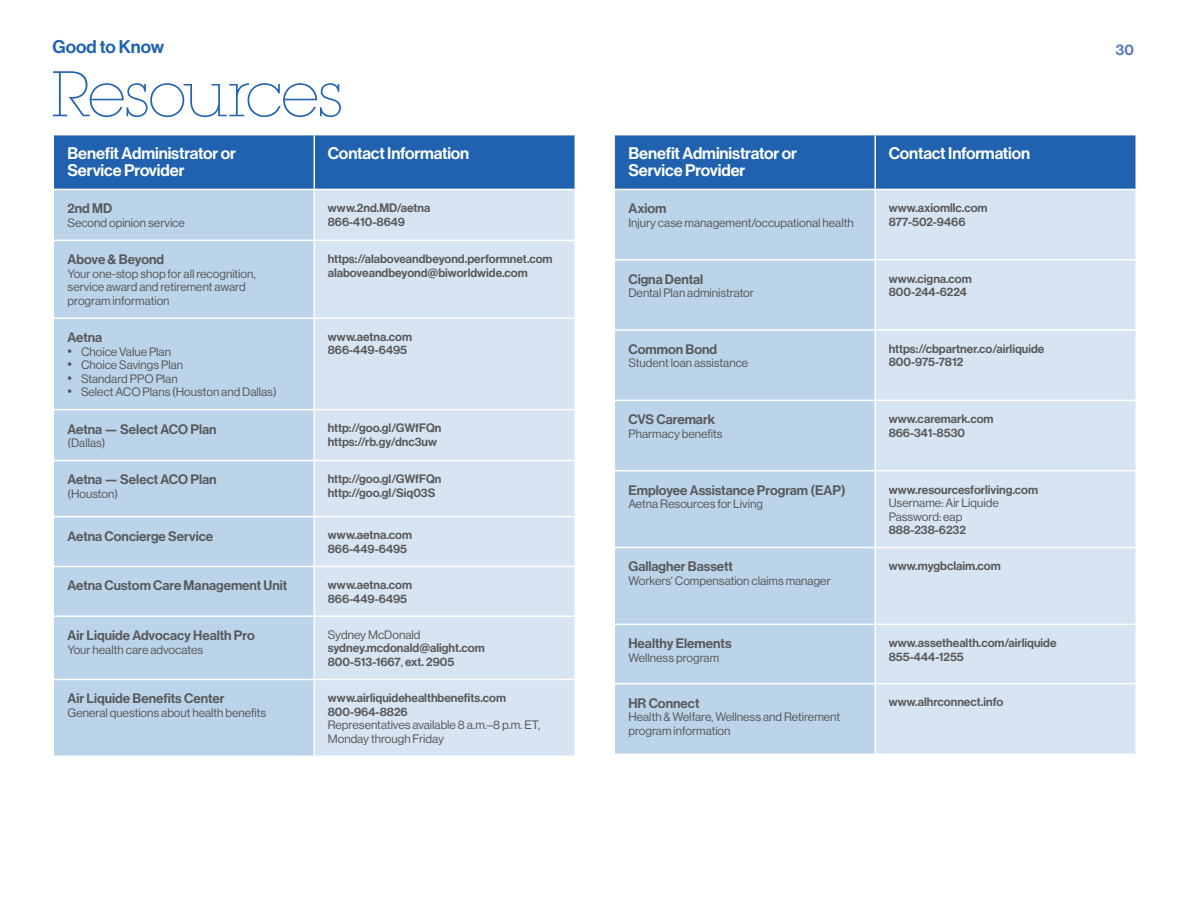
<style>
.page{position:relative;width:1188px;height:918px;background:#fff}
.page>*{position:absolute;margin:0;border:0;box-sizing:border-box;transform-origin:0 0}
.t1{font:200 63px "Lubalin Graph Std";letter-spacing:-.02em;color:#2062af}
.t2{font:18px "N Haas Grotesk DS Std 65 Md";color:#2062af}
.t3{font:16.5px/16.5px "N Haas Grotesk DS Std 65 Md";letter-spacing:-.005em;color:#fff}
.t4{font:15px "N Haas Grotesk DS Std 65 Md";color:#5477ba}
.t5{font:13.5px "N Haas Grotesk DS Std 65 Md";color:#58595b}
.t6{font:12px/13.5px "N Haas Grotesk DS Std 55 Rg";color:#58595b}
.t7{font:12px/13.5px "N Haas Grotesk DS Std 65 Md";color:#58595b}
.s1{font-size:15px}
.s2{font-family:"N Haas Grotesk DS Std 55 Rg"}
</style>
<div class="page">
<div style="left:54px;top:135px;width:521px;height:54px;background:#2062af"></div>
<div style="left:54px;top:190px;width:260px;height:565px;background:#bcd4ea"></div>
<div style="left:315px;top:190px;width:260px;height:565px;background:#d7e4f1"></div>
<hr style="left:54px;top:240px;width:260px;height:1px;background:#fff">
<hr style="left:314px;top:240px;width:261px;height:1px;background:#fff">
<hr style="left:314px;top:135px;width:1px;height:54px;background:#fff">
<hr style="left:54px;top:317px;width:260px;height:2px;background:#fff">
<hr style="left:314px;top:317px;width:261px;height:2px;background:#fff">
<hr style="left:54px;top:409px;width:260px;height:1px;background:#fff">
<hr style="left:314px;top:409px;width:261px;height:1px;background:#fff">
<hr style="left:54px;top:460px;width:260px;height:1px;background:#fff">
<hr style="left:314px;top:460px;width:261px;height:1px;background:#fff">
<hr style="left:54px;top:516px;width:260px;height:1px;background:#fff">
<hr style="left:314px;top:516px;width:261px;height:1px;background:#fff">
<hr style="left:54px;top:566px;width:260px;height:1px;background:#fff">
<hr style="left:314px;top:566px;width:261px;height:1px;background:#fff">
<hr style="left:54px;top:615px;width:260px;height:2px;background:#fff">
<hr style="left:314px;top:615px;width:261px;height:2px;background:#fff">
<hr style="left:54px;top:679px;width:260px;height:1px;background:#fff">
<hr style="left:314px;top:679px;width:261px;height:1px;background:#fff">
<div style="left:615px;top:135px;width:521px;height:54px;background:#2062af"></div>
<div style="left:615px;top:190px;width:259px;height:563px;background:#bcd4ea"></div>
<div style="left:876px;top:189px;width:260px;height:565px;background:#d7e4f1"></div>
<hr style="left:874px;top:135px;width:2px;height:54px;background:#fff">
<hr style="left:615px;top:259px;width:260px;height:1px;background:#fff">
<hr style="left:875px;top:259px;width:260px;height:1px;background:#fff">
<hr style="left:615px;top:329px;width:260px;height:2px;background:#fff">
<hr style="left:875px;top:329px;width:260px;height:2px;background:#fff">
<hr style="left:615px;top:400px;width:260px;height:1px;background:#fff">
<hr style="left:875px;top:400px;width:260px;height:1px;background:#fff">
<hr style="left:615px;top:470px;width:260px;height:1px;background:#fff">
<hr style="left:875px;top:470px;width:260px;height:1px;background:#fff">
<hr style="left:615px;top:547px;width:260px;height:1px;background:#fff">
<hr style="left:875px;top:547px;width:260px;height:1px;background:#fff">
<hr style="left:615px;top:624px;width:260px;height:1px;background:#fff">
<hr style="left:875px;top:624px;width:260px;height:1px;background:#fff">
<hr style="left:615px;top:683px;width:260px;height:1px;background:#fff">
<hr style="left:875px;top:683px;width:260px;height:1px;background:#fff">
<hr style="left:875px;top:189px;width:260px;height:1px;background:#fff">
<hr style="left:875px;top:753px;width:260px;height:2px;background:#fff">
<h2 class="t2" style="left:52px;top:36px;width:113px">Good to Know</h2>
<h1 class="t1" style="left:51px;top:58px;width:294px">Resources</h1>
<h3 class="t3" style="left:68px;top:146px;width:170px">Benefit Administrator or<br>Service Provider</h3>
<h3 class="t3" style="left:328px;top:146px;width:143px">Contact Information</h3>
<p class="t5" style="left:68px;top:201px;width:46px">2nd MD</p>
<p class="t6" style="left:68px;top:216px;width:119px">Second opinion service</p>
<p class="t7" style="left:328px;top:201px;width:104px">www.2nd.MD/aetna<br>866-410-8649</p>
<p class="t5" style="left:68px;top:252px;width:98px">Above &amp; Beyond</p>
<p class="t6" style="left:68px;top:267px;width:190px">Your one-stop shop for all recognition, service award and retirement award program information</p>
<p class="t7" style="left:328px;top:252px;width:226px">https://alaboveandbeyond.performnet.com alaboveandbeyond@biworldwide.com</p>
<p class="t5" style="left:68px;top:330px;width:36px">Aetna</p>
<p class="t6" style="left:68px;top:345px;width:105px"><span class="s1">•</span> Choice Value Plan</p>
<p class="t6" style="left:68px;top:358px;width:117px"><span class="s1">•</span> Choice Savings Plan</p>
<p class="t6" style="left:68px;top:372px;width:112px"><span class="s1">•</span> Standard PPO Plan</p>
<p class="t6" style="left:68px;top:385px;width:211px"><span class="s1">•</span> Select ACO Plans (Houston and Dallas)</p>
<p class="t7" style="left:328px;top:330px;width:86px">www.aetna.com<br>866-449-6495</p>
<p class="t5" style="left:68px;top:421px;width:151px">Aetna — Select ACO Plan</p>
<p class="t6" style="left:68px;top:436px;width:40px">(Dallas)</p>
<p class="t7" style="left:328px;top:422px;width:115px">http://goo.gl/GWfFQn https://rb.gy/dnc3uw</p>
<p class="t5" style="left:68px;top:472px;width:151px">Aetna — Select ACO Plan</p>
<p class="t6" style="left:68px;top:487px;width:52px">(Houston)</p>
<p class="t7" style="left:328px;top:473px;width:115px">http://goo.gl/GWfFQn http://goo.gl/Siq03S</p>
<p class="t5" style="left:68px;top:528px;width:147px">Aetna Concierge Service</p>
<p class="t7" style="left:328px;top:529px;width:86px">www.aetna.com<br>866-449-6495</p>
<p class="t5" style="left:68px;top:578px;width:221px">Aetna Custom Care Management Unit</p>
<p class="t7" style="left:328px;top:578px;width:86px">www.aetna.com<br>866-449-6495</p>
<p class="t5" style="left:68px;top:628px;width:189px">Air Liquide Advocacy Health Pro</p>
<p class="t6" style="left:68px;top:643px;width:137px">Your health care advocates</p>
<p class="t6" style="left:328px;top:628px;width:94px">Sydney McDonald</p>
<p class="t7" style="left:328px;top:642px;width:158px">sydney.mcdonald@alight.com<br>800-513-1667<span class="s2">,</span> ext. 2905</p>
<p class="t5" style="left:68px;top:691px;width:159px">Air Liquide Benefits Center</p>
<p class="t6" style="left:68px;top:706px;width:200px">General questions about health benefits</p>
<p class="t7" style="left:328px;top:691px;width:180px">www.airliquidehealthbenefits.com<br>800-964-8826</p>
<p class="t6" style="left:328px;top:718px;width:214px">Representatives available 8 a.m.–8 p.m. ET,<br>Monday through Friday</p>
<h3 class="t3" style="left:628px;top:146px;width:170px">Benefit Administrator or<br>Service Provider</h3>
<h3 class="t3" style="left:889px;top:146px;width:143px">Contact Information</h3>
<p class="t5" style="left:628px;top:201px;width:40px">Axiom</p>
<p class="t6" style="left:628px;top:216px;width:227px">Injury case management/occupational health</p>
<p class="t7" style="left:889px;top:201px;width:100px">www.axiomllc.com<br>877-502-9466</p>
<p class="t5" style="left:628px;top:271px;width:76px">Cigna Dental</p>
<p class="t6" style="left:628px;top:286px;width:127px">Dental Plan administrator</p>
<p class="t7" style="left:889px;top:272px;width:85px">www.cigna.com<br>800-244-6224</p>
<p class="t5" style="left:628px;top:341px;width:90px">Common Bond</p>
<p class="t6" style="left:628px;top:357px;width:121px">Student loan assistance</p>
<p class="t7" style="left:889px;top:342px;width:157px">https://cbpartner.co/airliquide<br>800-975-7812</p>
<p class="t5" style="left:628px;top:412px;width:88px">CVS Caremark</p>
<p class="t6" style="left:628px;top:427px;width:96px">Pharmacy benefits</p>
<p class="t7" style="left:889px;top:412px;width:106px">www.caremark.com<br>866-341-8530</p>
<p class="t5" style="left:628px;top:482px;width:219px">Employee Assistance Program (EAP)</p>
<p class="t6" style="left:628px;top:497px;width:136px">Aetna Resources for Living</p>
<p class="t7" style="left:889px;top:483px;width:151px">www.resourcesforliving.com</p>
<p class="t6" style="left:889px;top:496px;width:112px">Username: Air Liquide<br>Password: eap</p>
<p class="t7" style="left:889px;top:523px;width:79px">888-238-6232</p>
<p class="t5" style="left:628px;top:559px;width:106px">Gallagher Bassett</p>
<p class="t6" style="left:628px;top:574px;width:204px">Workers’ Compensation claims manager</p>
<p class="t7" style="left:889px;top:560px;width:114px">www.mygbclaim.com</p>
<p class="t5" style="left:628px;top:636px;width:105px">Healthy Elements</p>
<p class="t6" style="left:628px;top:651px;width:92px">Wellness program</p>
<p class="t7" style="left:889px;top:636px;width:169px">www.assethealth.com/airliquide<br>855-444-1255</p>
<p class="t5" style="left:628px;top:695px;width:73px">HR Connect</p>
<p class="t6" style="left:628px;top:710px;width:213px">Health &amp; Welfare, Wellness and Retirement program information</p>
<p class="t7" style="left:889px;top:696px;width:116px">www.alhrconnect.info</p>
<p class="t4" style="left:1116px;top:41px;width:20px">30</p>
</div>
